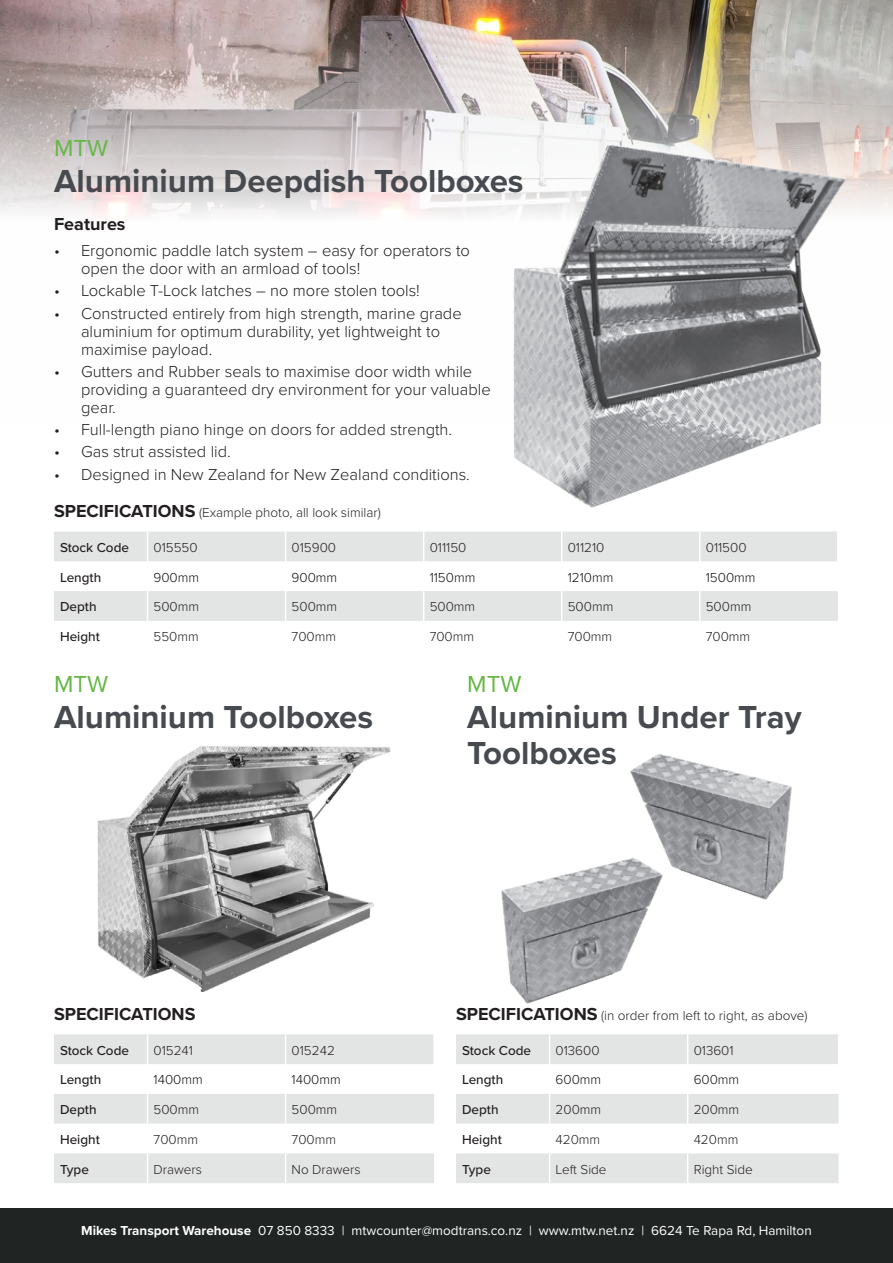
<style>
.page{position:relative;width:893px;height:1263px;background:#fff}
.page>*{position:absolute;margin:0;border:0;box-sizing:border-box;transform-origin:0 0}
.t1{font:700 33px/36px "Proxima Nova";color:#474b4f}
.t2{font:24px "Proxima Nova";color:#65b746}
.Table_Heading{font:700 18px "Proxima Nova";color:#231f20}
.Product_-_heading{font:700 18px "Proxima Nova";color:#231f20}
.t3{font:300 16.5px/18px "Proxima Nova";color:#231f20}
.Table_Heading-2{font:300 13.5px "Proxima Nova";color:#231f20}
.t4{font:13.5px "Proxima Nova";color:#fff}
.Body_bold{font:500 13.5px "Proxima Nova";color:#231f20}
._11_Product_title_bl{font:300 13.5px "Proxima Nova";color:#0f1113}
.BODY{font:300 13.5px "Proxima Nova";color:#231f20}
.s1{font-weight:700;font-size:18px}
.s2{font-weight:700}
</style>
<div class="page">
<img style="left:0;top:0;width:893px;height:215px">
<img style="left:630px;top:754px;width:162px;height:146px">
<svg style="left:54px;top:531px;width:784px;height:90px;fill:#e3e4e4"></svg>
<hr style="left:147px;top:531px;width:1px;height:30px;background:#fff">
<hr style="left:285px;top:531px;width:1px;height:30px;background:#fff">
<hr style="left:423px;top:531px;width:1px;height:30px;background:#fff">
<hr style="left:561px;top:531px;width:1px;height:30px;background:#fff">
<hr style="left:699px;top:531px;width:1px;height:30px;background:#fff">
<hr style="left:147px;top:561px;width:1px;height:30px;background:#fff">
<hr style="left:285px;top:561px;width:1px;height:30px;background:#fff">
<hr style="left:423px;top:561px;width:1px;height:30px;background:#fff">
<hr style="left:561px;top:561px;width:1px;height:30px;background:#fff">
<hr style="left:699px;top:561px;width:1px;height:30px;background:#fff">
<hr style="left:147px;top:591px;width:1px;height:30px;background:#fff">
<hr style="left:285px;top:591px;width:1px;height:30px;background:#fff">
<hr style="left:423px;top:591px;width:1px;height:30px;background:#fff">
<hr style="left:561px;top:591px;width:1px;height:30px;background:#fff">
<hr style="left:699px;top:591px;width:1px;height:30px;background:#fff">
<hr style="left:837px;top:531px;width:2px;height:30px;background:#fff">
<img style="left:97px;top:746px;width:294px;height:246px">
<svg style="left:54px;top:1034px;width:380px;height:149px;fill:#e3e4e4"></svg>
<hr style="left:147px;top:1034px;width:1px;height:30px;background:#fff">
<hr style="left:285px;top:1034px;width:1px;height:30px;background:#fff">
<hr style="left:147px;top:1064px;width:1px;height:30px;background:#fff">
<hr style="left:285px;top:1064px;width:1px;height:30px;background:#fff">
<hr style="left:147px;top:1094px;width:1px;height:30px;background:#fff">
<hr style="left:285px;top:1094px;width:1px;height:30px;background:#fff">
<hr style="left:147px;top:1123px;width:1px;height:30px;background:#fff">
<hr style="left:285px;top:1123px;width:1px;height:30px;background:#fff">
<hr style="left:147px;top:1153px;width:1px;height:30px;background:#fff">
<hr style="left:285px;top:1153px;width:1px;height:30px;background:#fff">
<hr style="left:433px;top:1034px;width:2px;height:30px;background:#fff">
<svg style="left:456px;top:1034px;width:383px;height:149px;fill:#e3e4e4"></svg>
<hr style="left:549px;top:1034px;width:1px;height:30px;background:#fff">
<hr style="left:687px;top:1034px;width:1px;height:30px;background:#fff">
<hr style="left:549px;top:1064px;width:1px;height:30px;background:#fff">
<hr style="left:687px;top:1064px;width:1px;height:30px;background:#fff">
<hr style="left:549px;top:1094px;width:1px;height:30px;background:#fff">
<hr style="left:687px;top:1094px;width:1px;height:30px;background:#fff">
<hr style="left:549px;top:1123px;width:1px;height:30px;background:#fff">
<hr style="left:687px;top:1123px;width:1px;height:30px;background:#fff">
<hr style="left:549px;top:1153px;width:1px;height:30px;background:#fff">
<hr style="left:687px;top:1153px;width:1px;height:30px;background:#fff">
<hr style="left:838px;top:1034px;width:1px;height:30px;background:#fff">
<div style="left:0;top:1208px;width:893px;height:55px;background:#202423"></div>
<img style="left:501px;top:853px;width:165px;height:151px">
<img style="left:503px;top:135px;width:352px;height:373px">
<p class="t2" style="left:54px;top:130px;width:56px">MTW</p>
<p class="t1" style="left:54px;top:162px;width:471px">Aluminium Deepdish Toolboxes</p>
<p class="Product_-_heading" style="left:54px;top:210px;width:73px">Features</p>
<p class="t3" style="left:81px;top:241px;width:391px;text-indent:-27px">• Ergonomic paddle latch system – easy for operators to open the door with an armload of tools!</p>
<p class="t3" style="left:54px;top:281px;width:367px">• Lockable T-Lock latches – no more stolen tools!</p>
<p class="t3" style="left:81px;top:303px;width:382px;text-indent:-27px">• Constructed entirely from high strength, marine grade aluminium for optimum durability, yet lightweight to maximise payload.</p>
<p class="t3" style="left:81px;top:362px;width:411px;text-indent:-27px">• Gutters and Rubber seals to maximise door width while providing a guaranteed dry environment for your valuable gear.</p>
<p class="t3" style="left:54px;top:420px;width:400px">• Full-length piano hinge on doors for added strength.</p>
<p class="t3" style="left:54px;top:442px;width:178px">• Gas strut assisted lid.</p>
<p class="t3" style="left:54px;top:464px;width:417px">• Designed in New Zealand for New Zealand conditions.</p>
<p class="Table_Heading-2" style="left:54px;top:503px;width:328px"><span class="s1">SPECIFICATIONS</span> (Example photo, all look similar)</p>
<p class="Body_bold" style="left:60px;top:537px;width:71px">Stock Code</p>
<p class="BODY" style="left:154px;top:537px;width:46px">015550</p>
<p class="Table_Heading-2" style="left:292px;top:537px;width:46px">015900</p>
<p class="Table_Heading-2" style="left:430px;top:537px;width:38px">011150</p>
<p class="Table_Heading-2" style="left:568px;top:537px;width:38px">011210</p>
<p class="Table_Heading-2" style="left:706px;top:537px;width:42px">011500</p>
<p class="Body_bold" style="left:60px;top:567px;width:43px">Length</p>
<p class="_11_Product_title_bl" style="left:154px;top:567px;width:47px">900mm</p>
<p class="_11_Product_title_bl" style="left:292px;top:567px;width:47px">900mm</p>
<p class="_11_Product_title_bl" style="left:430px;top:567px;width:47px">1150mm</p>
<p class="_11_Product_title_bl" style="left:568px;top:567px;width:47px">1210mm</p>
<p class="_11_Product_title_bl" style="left:706px;top:567px;width:51px">1500mm</p>
<p class="Body_bold" style="left:60px;top:597px;width:38px">Depth</p>
<p class="Table_Heading-2" style="left:154px;top:597px;width:47px">500mm</p>
<p class="Table_Heading-2" style="left:292px;top:597px;width:47px">500mm</p>
<p class="Table_Heading-2" style="left:430px;top:597px;width:47px">500mm</p>
<p class="Table_Heading-2" style="left:568px;top:597px;width:47px">500mm</p>
<p class="Table_Heading-2" style="left:706px;top:597px;width:47px">500mm</p>
<p class="Body_bold" style="left:60px;top:626px;width:41px">Height</p>
<p class="Table_Heading-2" style="left:154px;top:626px;width:47px">550mm</p>
<p class="Table_Heading-2" style="left:292px;top:626px;width:46px">700mm</p>
<p class="Table_Heading-2" style="left:430px;top:626px;width:46px">700mm</p>
<p class="Table_Heading-2" style="left:568px;top:626px;width:46px">700mm</p>
<p class="Table_Heading-2" style="left:706px;top:626px;width:46px">700mm</p>
<p class="t2" style="left:54px;top:666px;width:56px">MTW</p>
<p class="t1" style="left:54px;top:698px;width:321px">Aluminium Toolboxes</p>
<p class="t2" style="left:467px;top:666px;width:56px">MTW</p>
<p class="t1" style="left:467px;top:698px;width:336px">Aluminium Under Tray<br>Toolboxes</p>
<p class="Table_Heading" style="left:54px;top:1001px;width:143px">SPECIFICATIONS</p>
<p class="Body_bold" style="left:60px;top:1040px;width:71px">Stock Code</p>
<p class="BODY" style="left:154px;top:1040px;width:41px">015241</p>
<p class="Table_Heading-2" style="left:292px;top:1040px;width:45px">015242</p>
<p class="Body_bold" style="left:60px;top:1070px;width:43px">Length</p>
<p class="_11_Product_title_bl" style="left:154px;top:1070px;width:51px">1400mm</p>
<p class="_11_Product_title_bl" style="left:292px;top:1070px;width:51px">1400mm</p>
<p class="Body_bold" style="left:60px;top:1099px;width:38px">Depth</p>
<p class="Table_Heading-2" style="left:154px;top:1099px;width:47px">500mm</p>
<p class="Table_Heading-2" style="left:292px;top:1099px;width:47px">500mm</p>
<p class="Body_bold" style="left:60px;top:1129px;width:41px">Height</p>
<p class="Table_Heading-2" style="left:154px;top:1129px;width:46px">700mm</p>
<p class="Table_Heading-2" style="left:292px;top:1129px;width:46px">700mm</p>
<p class="Body_bold" style="left:60px;top:1159px;width:30px">Type</p>
<p class="Table_Heading-2" style="left:154px;top:1159px;width:50px">Drawers</p>
<p class="Table_Heading-2" style="left:292px;top:1159px;width:71px">No Drawers</p>
<p class="Table_Heading-2" style="left:456px;top:1005px;width:353px"><span class="s1">SPECIFICATIONS</span> (in order from left to right, as above)</p>
<p class="Body_bold" style="left:462px;top:1040px;width:71px">Stock Code</p>
<p class="BODY" style="left:556px;top:1040px;width:46px">013600</p>
<p class="Table_Heading-2" style="left:694px;top:1040px;width:41px">013601</p>
<p class="Body_bold" style="left:462px;top:1070px;width:43px">Length</p>
<p class="_11_Product_title_bl" style="left:556px;top:1070px;width:47px">600mm</p>
<p class="_11_Product_title_bl" style="left:694px;top:1070px;width:47px">600mm</p>
<p class="Body_bold" style="left:462px;top:1099px;width:38px">Depth</p>
<p class="Table_Heading-2" style="left:556px;top:1099px;width:47px">200mm</p>
<p class="Table_Heading-2" style="left:694px;top:1099px;width:47px">200mm</p>
<p class="Body_bold" style="left:462px;top:1129px;width:41px">Height</p>
<p class="Table_Heading-2" style="left:556px;top:1129px;width:46px">420mm</p>
<p class="Table_Heading-2" style="left:694px;top:1129px;width:46px">420mm</p>
<p class="Body_bold" style="left:462px;top:1159px;width:30px">Type</p>
<p class="Table_Heading-2" style="left:556px;top:1159px;width:52px">Left Side</p>
<p class="Table_Heading-2" style="left:694px;top:1159px;width:61px">Right Side</p>
<p class="t4" style="left:81px;top:1220px;width:732px"><span class="s2">Mikes Transport Warehouse</span> 07 850 8333 | mtwcounter@modtrans.co.nz | www.mtw.net.nz | 6624 Te Rapa Rd, Hamilton</p>
</div>
